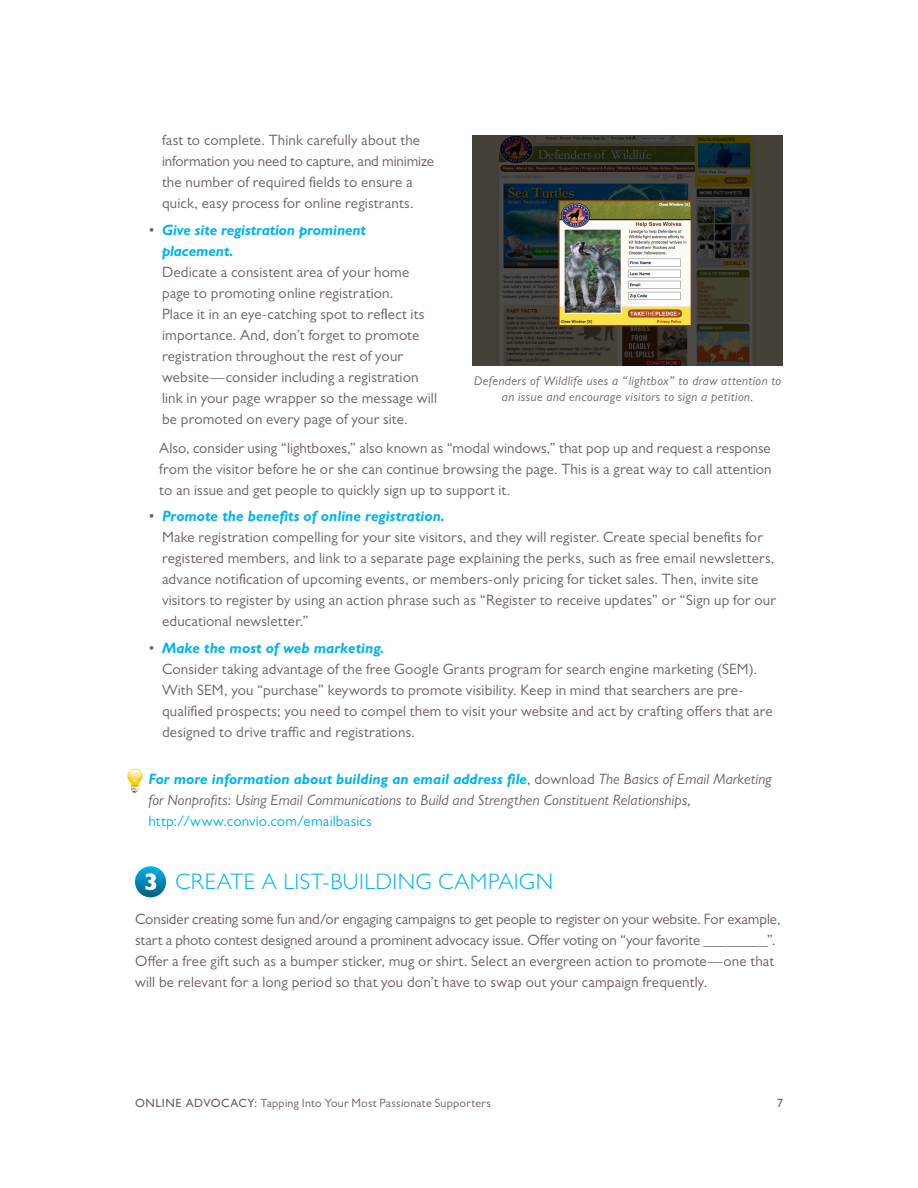
<style>
.page{position:relative;width:918px;height:1188px;background:#fff}
.page>*{position:absolute;margin:0;border:0;box-sizing:border-box;transform-origin:0 0}
.t1{font:800 24.3px "Gill Sans MT Pro";color:#fff}
.Body_Copy{font:300 22.5px "Gill Sans MT Pro";letter-spacing:.02em;color:#00b3ee}
.Bulleted_Copy{font:15px/21px "Gill Sans MT Pro";letter-spacing:.01em;color:#6d605d}
.Body_Copy-2{font:15px/21px "Gill Sans MT Pro";letter-spacing:-.005em;color:#6d605d}
.Bulleted_Copy-2{font:italic 15px/21px "Gill Sans MT Pro";letter-spacing:.005em;color:#6d605d}
.Image_Caption{font:italic 12.75px/16.5px "Gill Sans MT Pro";letter-spacing:.035em;color:#6d605d;text-align:center}
.t2{font:12px "Gill Sans MT Pro";letter-spacing:.02em;color:#6d605d}
.t3{font:500 12px "Gill Sans MT Pro";color:#6d605d}
.s1{font-weight:700;font-style:italic;color:#00b3ee}
.s2{font-weight:700;color:#00b3ee}
.s3{font-style:normal}
.s4{font-style:normal;color:#00b3ee}
.s5{font-weight:500}
</style>
<div class="page">
<img style="left:473px;top:135px;width:310px;height:230px">
<svg style="left:127px;top:769px;width:16px;height:24px"></svg>
<svg style="left:135px;top:866px;width:31px;height:31px"></svg>
<p class="Bulleted_Copy" style="left:162px;top:130px;width:274px">fast to complete. Think carefully about the information you need to capture, and minimize the number of required fields to ensure a quick, easy process for online registrants.</p>
<p class="Bulleted_Copy" style="left:162px;top:219px;width:277px;text-indent:-14px">• <span class="s1">Give site registration prominent placement.<br></span>Dedicate a consistent area of your home page to promoting online registration.<br>Place it in an eye-catching spot to reflect its importance. And, don’t forget to promote registration throughout the rest of your website—consider including a registration link in your page wrapper so the message will be promoted on every page of your site.</p>
<p class="Bulleted_Copy" style="left:159px;top:437px;width:614px;text-align:justify">Also, consider using “lightboxes,” also known as “modal windows,” that pop up and request a response from the visitor before he or she can continue browsing the page. This is a great way to call attention to an issue and get people to quickly sign up to support it.</p>
<p class="Bulleted_Copy" style="left:162px;top:506px;width:615px;text-indent:-14px">• <span class="s1">Promote the benefits of online registration.<br></span>Make registration compelling for your site visitors, and they will register. Create special benefits for registered members, and link to a separate page explaining the perks, such as free email newsletters, advance notification of upcoming events, or members-only pricing for ticket sales. Then, invite site visitors to register by using an action phrase such as “Register to receive updates” or “Sign up for our educational newsletter.”</p>
<p class="Bulleted_Copy" style="left:162px;top:637px;width:612px;text-indent:-14px">• <span class="s1">Make the most of web marketing.<br></span>Consider taking advantage of the free Google Grants program for search engine marketing (SEM).<br>With SEM, you “purchase” keywords to promote visibility. Keep in mind that searchers are pre&shy;qualified prospects; you need to compel them to visit your website and act by crafting offers that are designed to drive traffic and registrations.</p>
<p class="Bulleted_Copy-2" style="left:148px;top:769px;width:625px"><span class="s2">For more information about building an email address file</span><span class="s3">, download</span> The Basics of Email Marketing for Nonprofits: Using Email Communications to Build and Strengthen Constituent Relationships, <span class="s4">http://www.convio.com/emailbasics</span></p>
<p class="Image_Caption" style="left:474px;top:372px;width:309px">Defenders of Wildlife uses a “lightbox” to draw attention to an issue and encourage visitors to sign a petition.</p>
<p class="t1" style="left:144px;top:867px;width:16px">3</p>
<p class="Body_Copy" style="left:176px;top:868px;width:379px">CREATE A LIST-BUILDING CAMPAIGN</p>
<p class="Body_Copy-2" style="left:135px;top:908px;width:647px">Consider creating some fun and/or engaging campaigns to get people to register on your website. For example, start a photo contest designed around a prominent advocacy issue. Offer voting on “your favorite ________”.<br>Offer a free gift such as a bumper sticker, mug or shirt. Select an evergreen action to promote—one that will be relevant for a long period so that you don’t have to swap out your campaign frequently.</p>
<p class="t2" style="left:135px;top:1096px;width:357px"><span class="s5">ONLINE ADVOCACY:</span> Tapping Into Your Most Passionate Supporters</p>
<p class="t3" style="left:777px;top:1096px;width:7px">7</p>
</div>
